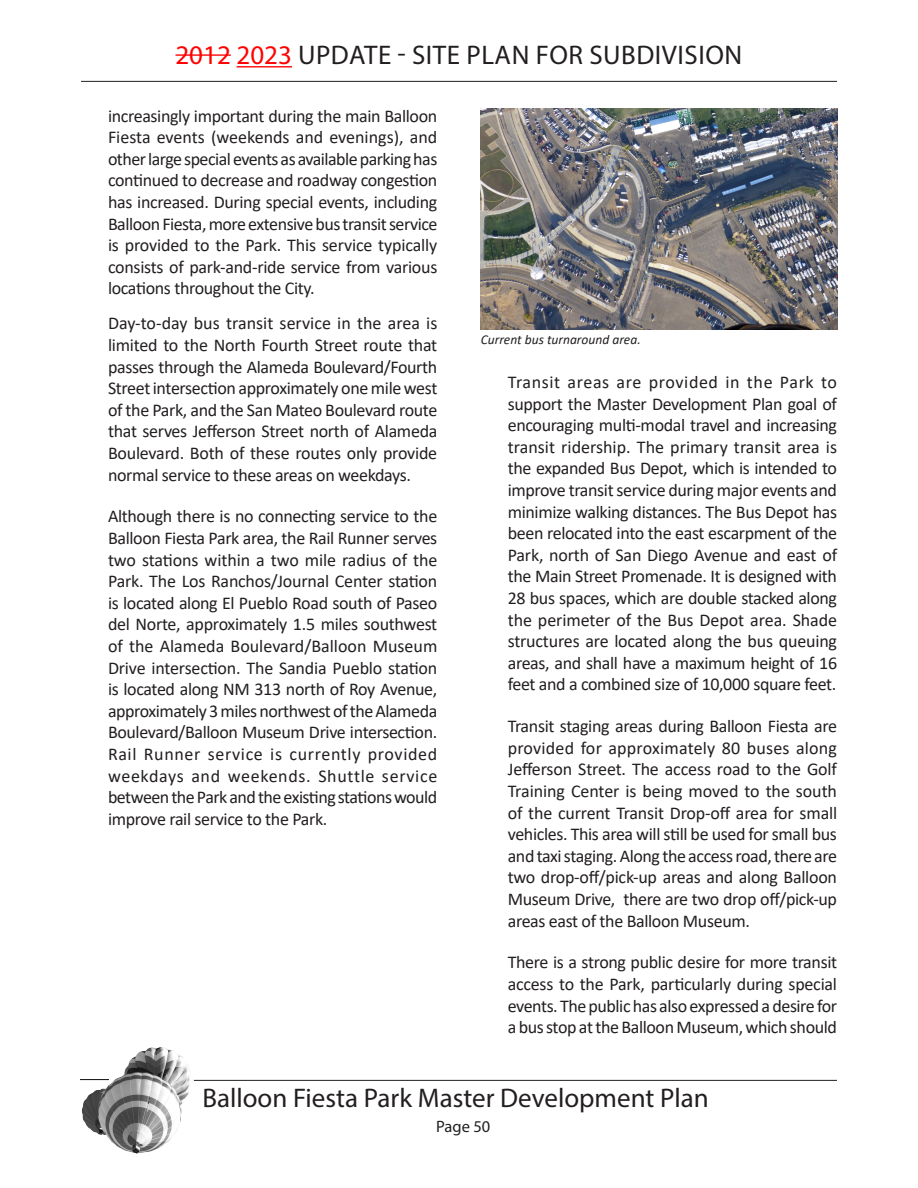
<style>
.page{position:relative;width:918px;height:1188px;background:#fff}
.page>*{position:absolute;margin:0;border:0;box-sizing:border-box;transform-origin:0 0}
.t1{font:27px "Myriad Pro";color:#231f20}
.t2{font:27px "Myriad Pro";letter-spacing:.02em;color:#231f20}
.Indented__no_bullet__underline_start{font:18px/21.6px "Calibri";letter-spacing:-.02em;color:#231f20;text-align:justify}
.t3{font:16.5px "Myriad Pro";color:#231f20}
.Captions{font:italic 13.5px "Calibri";color:#231f20}
.s1{color:#f00}
</style>
<div class="page">
<hr style="left:237px;top:66px;width:55px;height:1px;background:#f00">
<hr style="left:175px;top:54px;width:56px;height:2px;background:#f00">
<hr style="left:81px;top:81px;width:756px;height:1px;background:#231f20">
<img style="left:82px;top:1047px;width:108px;height:107px">
<svg style="left:80px;top:1079px;width:29px;height:1px"></svg>
<hr style="left:194px;top:1080px;width:643px;height:1px;background:#231f20">
<img style="left:481px;top:108px;width:356px;height:222px">
<h1 class="t2" style="left:175px;top:38px;width:568px"><span class="s1">2012 2023</span> UPDATE - SITE PLAN FOR SUBDIVISION</h1>
<p class="Indented__no_bullet__underline_start" style="left:108px;top:104px;width:331px">increasingly important during the main Balloon Fiesta events (weekends and evenings), and other large special events as available parking has continued to decrease and roadway congestion has increased. During special events, including Balloon Fiesta, more extensive bus transit service is provided to the Park. This service typically consists of park-and-ride service from various locations throughout the City.</p>
<p class="Indented__no_bullet__underline_start" style="left:108px;top:312px;width:331px">Day-to-day bus transit service in the area is limited to the North Fourth Street route that passes through the Alameda Boulevard/Fourth Street intersection approximately one mile west of the Park, and the San Mateo Boulevard route that serves Jefferson Street north of Alameda Boulevard. Both of these routes only provide normal service to these areas on weekdays.</p>
<p class="Indented__no_bullet__underline_start" style="left:108px;top:505px;width:331px">Although there is no connecting service to the Balloon Fiesta Park area, the Rail Runner serves two stations within a two mile radius of the Park. The Los Ranchos/Journal Center station is located along El Pueblo Road south of Paseo del Norte, approximately 1.5 miles southwest of the Alameda Boulevard/Balloon Museum Drive intersection. The Sandia Pueblo station is located along NM 313 north of Roy Avenue, approximately 3 miles northwest of the Alameda Boulevard/Balloon Museum Drive intersection.<br>Rail Runner service is currently provided weekdays and weekends. Shuttle service between the Park and the existing stations would improve rail service to the Park.</p>
<p class="Captions" style="left:481px;top:331px;width:162px">Current bus turnaround area.</p>
<p class="Indented__no_bullet__underline_start" style="left:508px;top:371px;width:331px">Transit areas are provided in the Park to support the Master Development Plan goal of encouraging multi-modal travel and increasing transit ridership. The primary transit area is the expanded Bus Depot, which is intended to improve transit service during major events and minimize walking distances. The Bus Depot has been relocated into the east escarpment of the Park, north of San Diego Avenue and east of the Main Street Promenade. It is designed with 28 bus spaces, which are double stacked along the perimeter of the Bus Depot area. Shade structures are located along the bus queuing areas, and shall have a maximum height of 16 feet and a combined size of 10,000 square feet.</p>
<p class="Indented__no_bullet__underline_start" style="left:508px;top:715px;width:331px">Transit staging areas during Balloon Fiesta are provided for approximately 80 buses along Jefferson Street. The access road to the Golf Training Center is being moved to the south of the current Transit Drop-off area for small vehicles. This area will still be used for small bus and taxi staging. Along the access road, there are two drop-off/pick-up areas and along Balloon Museum Drive, there are two drop off/pick-up areas east of the Balloon Museum.</p>
<p class="Indented__no_bullet__underline_start" style="left:508px;top:951px;width:331px">There is a strong public desire for more transit access to the Park, particularly during special events. The public has also expressed a desire for a bus stop at the Balloon Museum, which should</p>
<h1 class="t1" style="left:202px;top:1082px;width:508px">Balloon Fiesta Park Master Development Plan</h1>
<p class="t3" style="left:436px;top:1117px;width:56px">Page 50</p>
</div>
